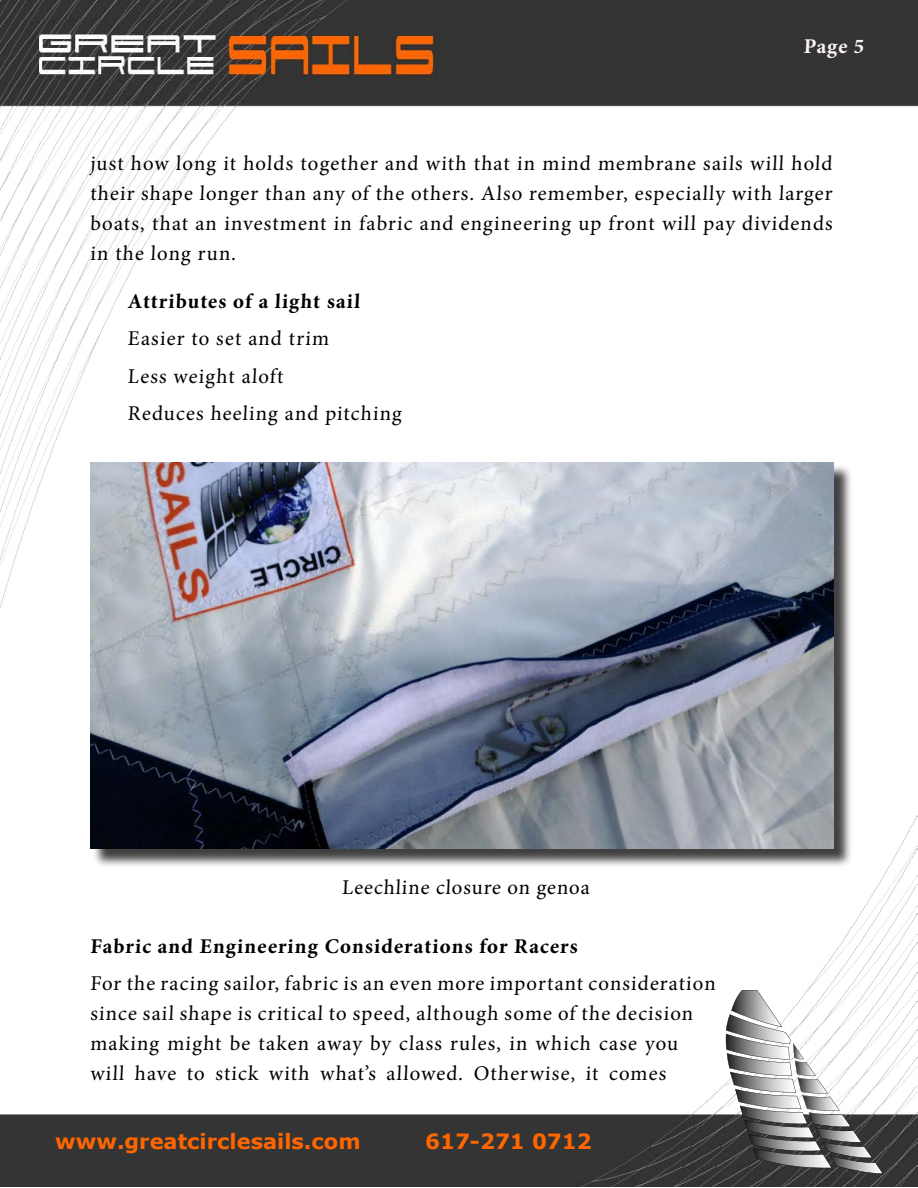
<style>
.page{position:relative;width:918px;height:1188px;background:#fff}
.page>*{position:absolute;margin:0;border:0;box-sizing:border-box;transform-origin:0 0}
.t1{font:21px/30px "Minion Pro";letter-spacing:.05em;color:#000}
.t2{font:700 21px "Minion Pro";color:#000}
.t3{font:700 21px "Verdana";color:#f60}
.t4{font:700 21px "Minion Pro";color:#fef6f5}
</style>
<div class="page">
<img style="left:0;top:0;width:918px;height:1187px">
<svg style="left:726px;top:990px;width:157px;height:184px"></svg>
<div style="left:92px;top:464px;width:761px;height:404px;background:#000;opacity:.75"></div>
<img style="left:90px;top:462px;width:744px;height:387px">
<p class="t4" style="left:803px;top:31px;width:64px">Page 5</p>
<p class="t1" style="left:90px;top:148px;width:745px;text-align:justify">just how long it holds together and with that in mind membrane sails will hold their shape longer than any of the others. Also remember, especially with larger boats, that an investment in fabric and engineering up front will pay dividends in the long run.</p>
<p class="t2" style="left:128px;top:286px;width:235px">Attributes of a light sail</p>
<p class="t1" style="left:128px;top:320px;width:277px;line-height:37.5px">Easier to set and trim<br>Less weight aloft<br>Reduces heeling and pitching</p>
<p class="t1" style="left:342px;top:872px;width:251px">Leechline closure on genoa</p>
<p class="t2" style="left:90px;top:931px;width:491px">Fabric and Engineering Considerations for Racers</p>
<p class="t1" style="left:90px;top:969px;width:629px">For the racing sailor, fabric is an even more important consideration since sail shape is critical to speed, although some of the decision making might be taken away by class rules, in which case you will have to stick with what’s allowed. Otherwise, it comes</p>
<p class="t3" style="left:55px;top:1127px;width:307px">www.greatcirclesails.com</p>
<p class="t3" style="left:425px;top:1127px;width:168px">617-271 0712</p>
</div>
